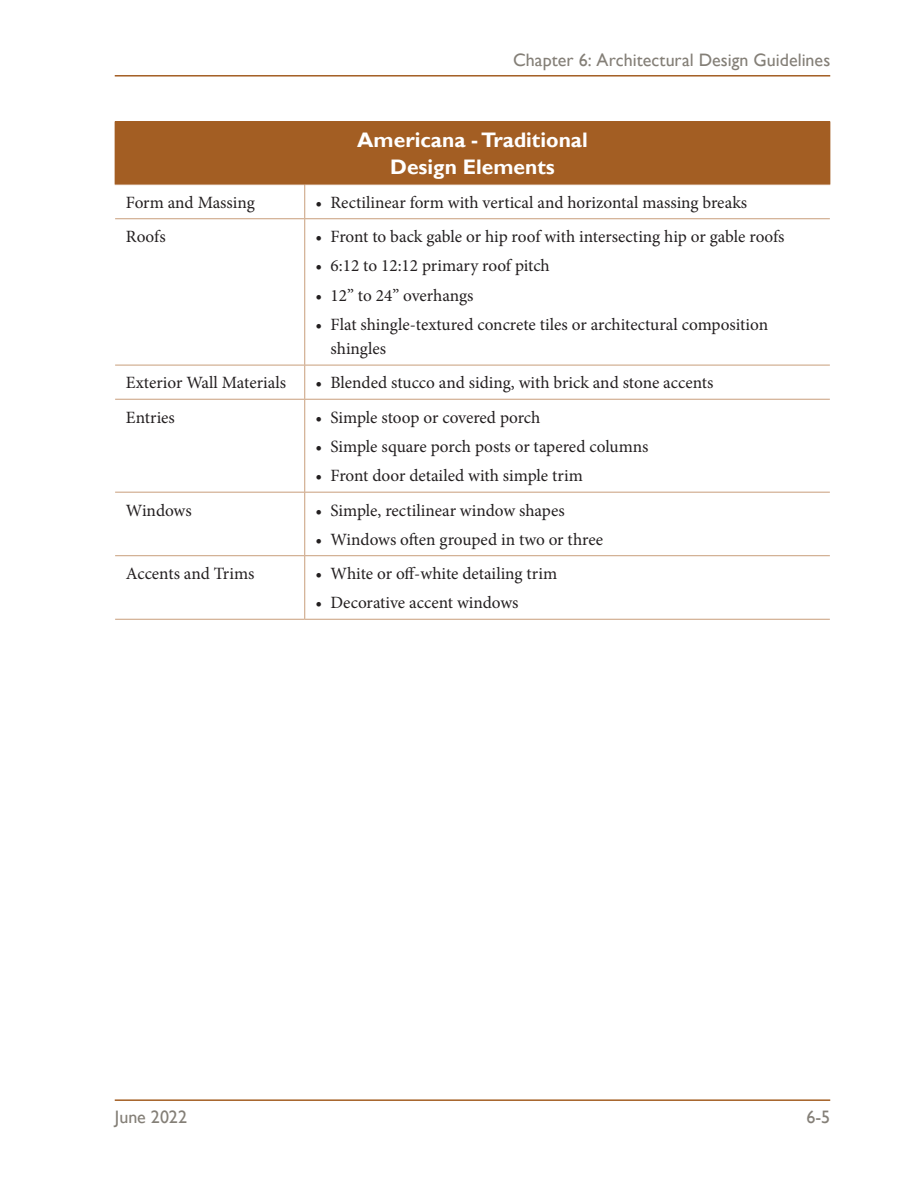
<style>
.page{position:relative;width:918px;height:1188px;background:#fff}
.page>*{position:absolute;margin:0;border:0;box-sizing:border-box;transform-origin:0 0}
.t1{font:700 21px/27px "Gill Sans";color:#fff;text-align:center}
.t2{font:18px "Gill Sans";letter-spacing:.005em;color:#847f77}
.t3{font:17.25px/24px "Minion Pro";color:#231f20}
</style>
<div class="page">
<hr style="left:115px;top:1099px;width:715px;height:2px;background:#a35e23">
<hr style="left:115px;top:75px;width:715px;height:2px;background:#a35e23">
<div style="left:115px;top:122px;width:715px;height:63px;background:#a35e23"></div>
<hr style="left:115px;top:121px;width:1px;height:63px;background:#a35e23">
<hr style="left:830px;top:121px;width:1px;height:63px;background:#a35e23">
<hr style="left:115px;top:184px;width:190px;height:1px;background:#c89e7b">
<hr style="left:305px;top:184px;width:525px;height:1px;background:#c89e7b">
<hr style="left:304px;top:185px;width:1px;height:33px;background:#c89e7b">
<hr style="left:115px;top:218px;width:190px;height:1px;background:#c89e7b">
<hr style="left:305px;top:218px;width:525px;height:1px;background:#c89e7b">
<hr style="left:304px;top:219px;width:1px;height:146px;background:#c89e7b">
<hr style="left:115px;top:365px;width:190px;height:1px;background:#c89e7b">
<hr style="left:305px;top:365px;width:525px;height:1px;background:#c89e7b">
<hr style="left:304px;top:365px;width:1px;height:34px;background:#c89e7b">
<hr style="left:115px;top:399px;width:190px;height:1px;background:#c89e7b">
<hr style="left:305px;top:399px;width:525px;height:1px;background:#c89e7b">
<hr style="left:304px;top:400px;width:1px;height:92px;background:#c89e7b">
<hr style="left:115px;top:492px;width:190px;height:1px;background:#c89e7b">
<hr style="left:305px;top:492px;width:525px;height:1px;background:#c89e7b">
<hr style="left:304px;top:493px;width:1px;height:62px;background:#c89e7b">
<hr style="left:115px;top:555px;width:190px;height:1px;background:#c89e7b">
<hr style="left:305px;top:555px;width:525px;height:1px;background:#c89e7b">
<hr style="left:304px;top:556px;width:1px;height:63px;background:#c89e7b">
<hr style="left:115px;top:619px;width:190px;height:1px;background:#c89e7b">
<hr style="left:305px;top:619px;width:525px;height:1px;background:#c89e7b">
<p class="t2" style="left:513px;top:50px;width:319px">Chapter 6: Architectural Design Guidelines</p>
<p class="t1" style="left:357px;top:127px;width:232px">Americana - Traditional<br>Design Elements</p>
<p class="t3" style="left:126px;top:191px;width:130px">Form and Massing</p>
<p class="t3" style="left:316px;top:191px;width:433px">• Rectilinear form with vertical and horizontal massing breaks</p>
<p class="t3" style="left:126px;top:225px;width:41px">Roofs</p>
<p class="t3" style="left:316px;top:225px;width:471px">• Front to back gable or hip roof with intersecting hip or gable roofs</p>
<p class="t3" style="left:316px;top:254px;width:236px">• 6:12 to 12:12 primary roof pitch</p>
<p class="t3" style="left:316px;top:283px;width:159px">• 12” to 24” overhangs</p>
<p class="t3" style="left:331px;top:313px;width:439px;text-indent:-15px">• Flat shingle-textured concrete tiles or architectural composition shingles</p>
<p class="t3" style="left:126px;top:371px;width:162px">Exterior Wall Materials</p>
<p class="t3" style="left:316px;top:371px;width:399px">• Blended stucco and siding, with brick and stone accents</p>
<p class="t3" style="left:126px;top:405px;width:51px">Entries</p>
<p class="t3" style="left:316px;top:405px;width:226px">• Simple stoop or covered porch</p>
<p class="t3" style="left:316px;top:435px;width:334px">• Simple square porch posts or tapered columns</p>
<p class="t3" style="left:316px;top:464px;width:269px">• Front door detailed with simple trim</p>
<p class="t3" style="left:126px;top:498px;width:67px">Windows</p>
<p class="t3" style="left:316px;top:498px;width:251px">• Simple, rectilinear window shapes</p>
<p class="t3" style="left:316px;top:527px;width:289px">• Windows often grouped in two or three</p>
<p class="t3" style="left:126px;top:562px;width:130px">Accents and Trims</p>
<p class="t3" style="left:316px;top:562px;width:243px">• White or off-white detailing trim</p>
<p class="t3" style="left:316px;top:591px;width:205px">• Decorative accent windows</p>
<p class="t2" style="left:115px;top:1106px;width:74px">June 2022</p>
<p class="t2" style="left:806px;top:1106px;width:25px">6-5</p>
</div>
